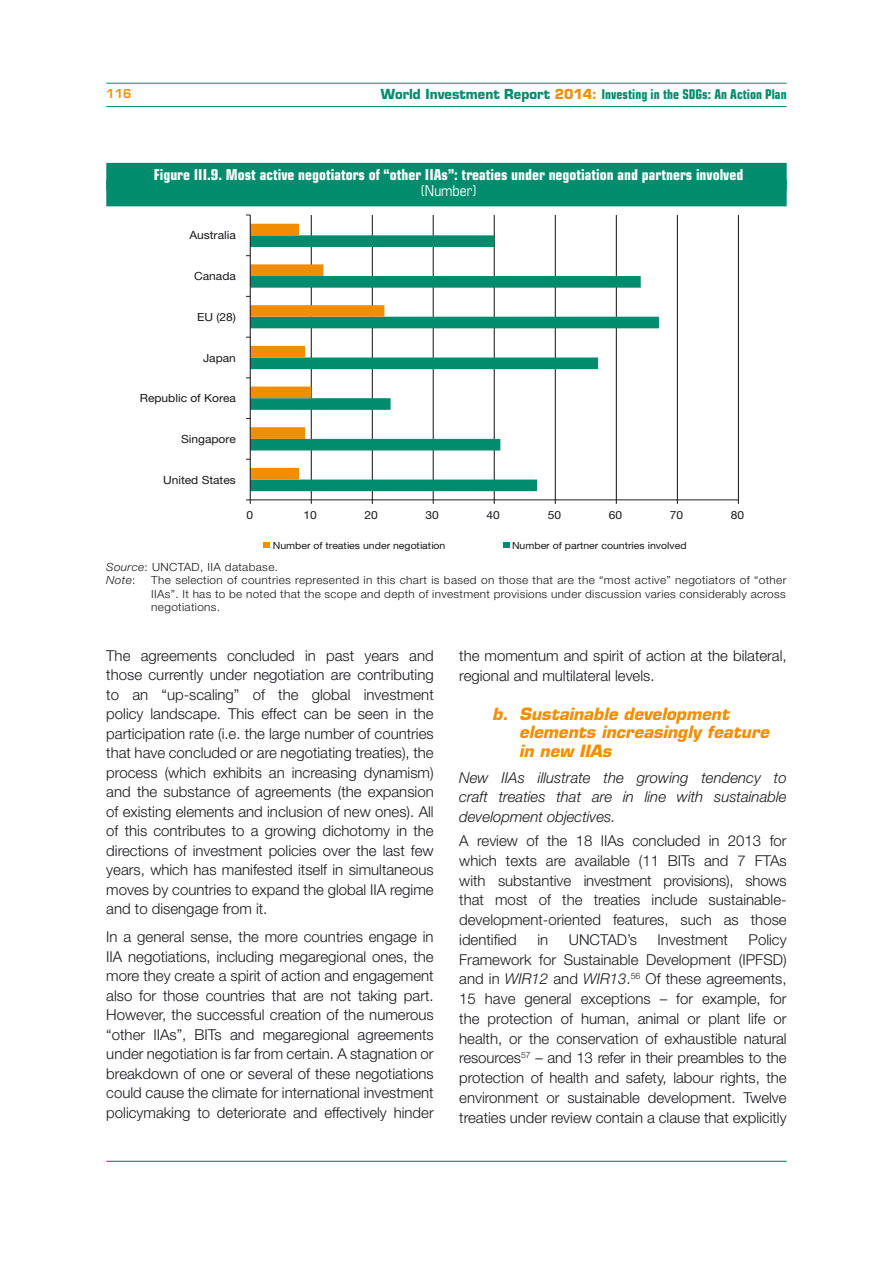
<style>
.page{position:relative;width:893px;height:1263px;background:#fff}
.page>*{position:absolute;margin:0;border:0;box-sizing:border-box;transform-origin:0 0}
.t1{font:italic 700 16.5px/18.3px "Eurostile LT Std";color:#f18e00}
.t2{font:300 15px/19.5px "Helvetica Neue LT Std";color:#1a171c;text-align:justify}
.t3{font:italic 300 15px/19.8px "Helvetica Neue LT Std";color:#1a171c;text-align:justify}
.t4{font:700 condensed 15px "Eurostile LT Std";color:#fff}
.t5{font:condensed 15px "Eurostile LT Std";color:#fff}
.t6{font:700 condensed 13.5px "Eurostile LT Std";color:#008c6d;scale:.96 1}
.t7{font:600 12px "Eurostile LT Std";color:#f18e00}
.t8{font:300 11.25px/13.5px "Helvetica Neue LT Std";letter-spacing:.025em;color:#1a171c;scale:1.05 1}
.t9{font:11.25px "Helvetica Neue LT Std";color:#1a171c;scale:1.07 1}
.t10{font:9.9px "Helvetica Neue LT Std";letter-spacing:.005em;color:#1a171c;scale:1.07 1}
.s1{font-stretch:normal}
.s2{font-stretch:normal;color:#f18e00}
.s3{font-style:italic}
</style>
<div class="page">
<hr style="left:106px;top:1161px;width:681px;height:1px;background:#008c6d">
<hr style="left:106px;top:106px;width:681px;height:1px;background:#008c6d">
<hr style="left:106px;top:83px;width:681px;height:1px;background:#008c6d">
<div style="left:106px;top:163px;width:681px;height:27px;background:#008c6d"></div>
<div style="left:106px;top:179px;width:681px;height:27px;background:#008c6d"></div>
<hr style="left:311px;top:215px;width:1px;height:285px;background:#1a171c">
<hr style="left:372px;top:215px;width:1px;height:285px;background:#1a171c">
<hr style="left:433px;top:215px;width:1px;height:285px;background:#1a171c">
<hr style="left:494px;top:215px;width:1px;height:285px;background:#1a171c">
<hr style="left:555px;top:215px;width:1px;height:285px;background:#1a171c">
<hr style="left:616px;top:215px;width:1px;height:285px;background:#1a171c">
<hr style="left:677px;top:215px;width:1px;height:285px;background:#1a171c">
<hr style="left:738px;top:215px;width:1px;height:285px;background:#1a171c">
<svg style="left:251px;top:235px;width:408px;height:256px"></svg>
<hr style="left:250px;top:499px;width:488px;height:1px;background:#1a171c">
<hr style="left:250px;top:215px;width:1px;height:285px;background:#1a171c">
<svg style="left:246px;top:224px;width:138px;height:255px"></svg>
<svg style="left:246px;top:499px;width:5px;height:5px"></svg>
<svg style="left:264px;top:542px;width:6px;height:6px"></svg>
<svg style="left:503px;top:542px;width:6px;height:6px"></svg>
<p class="t7" style="left:106px;top:86px;width:27px">116</p>
<p class="t6" style="left:381px;top:86px;width:424px"><span class="s1">World Investment Report</span> <span class="s2">2014:</span> Investing in the SDGs: An Action Plan</p>
<p class="t4" style="left:154px;top:165px;width:591px">Figure III.9. Most active negotiators of “other IIAs”: treaties under negotiation and partners involved</p>
<p class="t5" style="left:420px;top:182px;width:58px">(Number)</p>
<p class="t9" style="left:190px;top:229px;width:45px">Australia</p>
<p class="t9" style="left:194px;top:269px;width:40px">Canada</p>
<p class="t9" style="left:197px;top:310px;width:38px">EU (28)</p>
<p class="t9" style="left:203px;top:351px;width:32px">Japan</p>
<p class="t9" style="left:140px;top:391px;width:91px">Republic of Korea</p>
<p class="t9" style="left:181px;top:432px;width:53px">Singapore</p>
<p class="t9" style="left:163px;top:473px;width:70px">United States</p>
<p class="t9" style="left:246px;top:509px;width:8px">0</p>
<p class="t9" style="left:304px;top:509px;width:14px">10</p>
<p class="t9" style="left:365px;top:509px;width:14px">20</p>
<p class="t9" style="left:426px;top:509px;width:14px">30</p>
<p class="t9" style="left:487px;top:509px;width:14px">40</p>
<p class="t9" style="left:548px;top:509px;width:14px">50</p>
<p class="t9" style="left:609px;top:509px;width:14px">60</p>
<p class="t9" style="left:670px;top:509px;width:14px">70</p>
<p class="t9" style="left:731px;top:509px;width:14px">80</p>
<p class="t10" style="left:273px;top:540px;width:163px">Number of treaties under negotiation</p>
<p class="t10" style="left:512px;top:540px;width:165px">Number of partner countries involved</p>
<p class="t8" style="left:106px;top:560px;width:165px"><span class="s3">Source</span>: UNCTAD, IIA database.<br><span class="s3">Note</span>:</p>
<p class="t8" style="left:151px;top:573px;width:606px;text-align:justify">The selection of countries represented in this chart is based on those that are the “most active” negotiators of “other IIAs”. It has to be noted that the scope and depth of investment provisions under discussion varies considerably across negotiations.</p>
<p class="t2" style="left:106px;top:645px;width:329px">The agreements concluded in past years and those currently under negotiation are contributing to an “up-scaling” of the global investment policy landscape. This effect can be seen in the participation rate (i.e. the large number of countries that have concluded or are negotiating treaties), the process (which exhibits an increasing dynamism) and the substance of agreements (the expansion of existing elements and inclusion of new ones). All of this contributes to a growing dichotomy in the directions of investment policies over the last few years, which has manifested itself in simultaneous moves by countries to expand the global IIA regime and to disengage from it.</p>
<p class="t2" style="left:106px;top:927px;width:329px">In a general sense, the more countries engage in IIA negotiations, including megaregional ones, the more they create a spirit of action and engagement also for those countries that are not taking part.<br>However, the successful creation of the numerous “other IIAs”, BITs and megaregional agreements under negotiation is far from certain. A stagnation or breakdown of one or several of these negotiations could cause the climate for international investment policymaking to deteriorate and effectively hinder</p>
<p class="t2" style="left:459px;top:645px;width:329px">the momentum and spirit of action at the bilateral, regional and multilateral levels.</p>
<p class="t1" style="left:519px;top:705px;width:251px;text-indent:-27px">b. Sustainable development elements increasingly feature in new IIAs</p>
<p class="t3" style="left:459px;top:767px;width:329px">New IIAs illustrate the growing tendency to craft treaties that are in line with sustainable development objectives.</p>
<p class="t2" style="left:459px;top:831px;width:329px">A review of the 18 IIAs concluded in 2013 for which texts are available (11 BITs and 7 FTAs with substantive investment provisions), shows that most of the treaties include sustainable&shy;development-oriented features, such as those identified</p>
<p class="t2" style="left:537px;top:929px;width:12px">in</p>
<p class="t2" style="left:569px;top:929px;width:70px">UNCTAD’s</p>
<p class="t2" style="left:657px;top:929px;width:72px">Investment</p>
<p class="t2" style="left:459px;top:929px;width:329px;text-indent:289px">Policy Framework for Sustainable Development (IPFSD) and in <span class="s3">WIR12</span> and <span class="s3">WIR13</span>.<sup>56</sup> Of these agreements, 15 have general exceptions – for example, for the protection of human, animal or plant life or health, or the conservation of exhaustible natural resources<sup>57</sup> – and 13 refer in their preambles to the protection of health and safety, labour rights, the environment or sustainable development. Twelve treaties under review contain a clause that explicitly</p>
</div>
